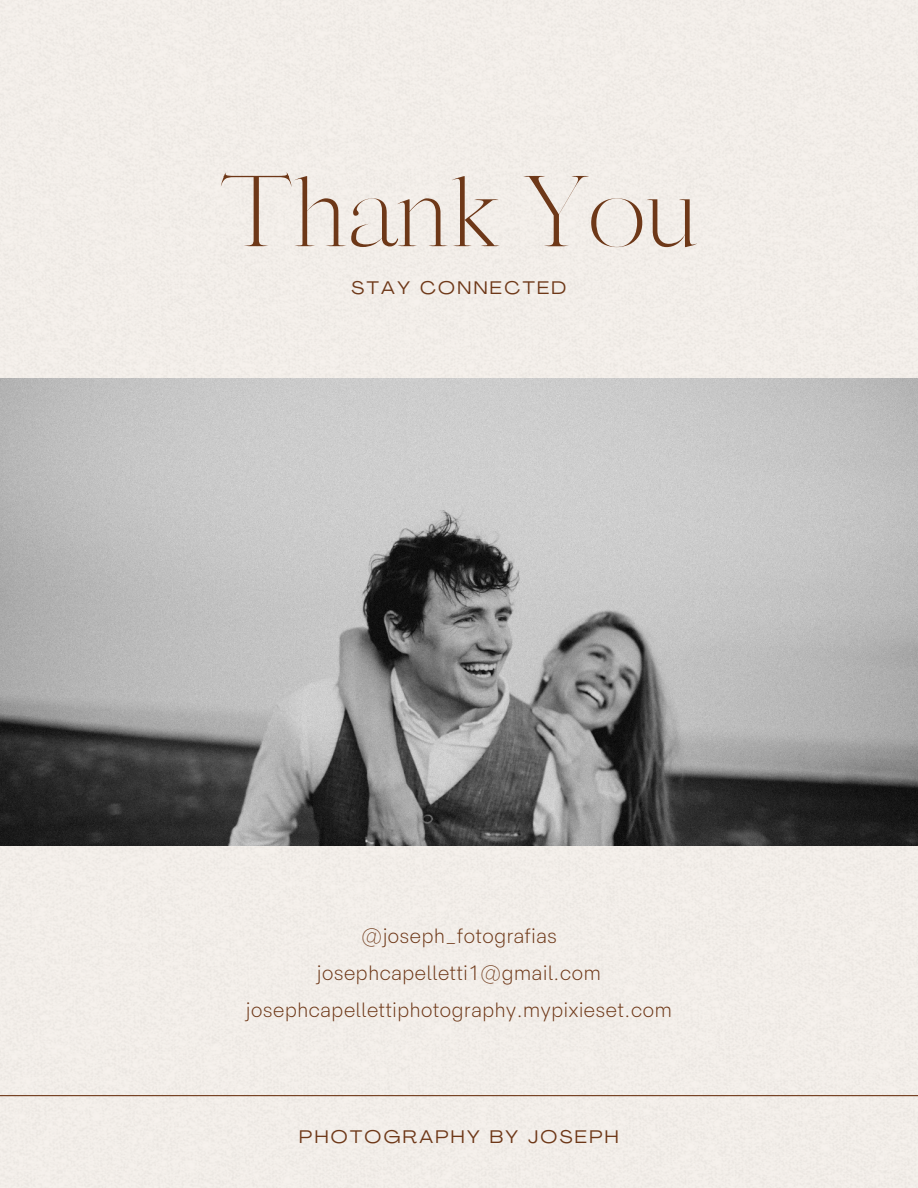
<style>
.page{position:relative;width:918px;height:1188px;background:#fff}
.page>*{position:absolute;margin:0;border:0;box-sizing:border-box;transform-origin:0 0}
.t1{font:300 96px "Sharis";letter-spacing:-.035em;color:#6e3818}
.t2{font:300 21px "HK Sentiments";color:#6e3818}
.t3{font:expanded 18px "Agrandir";letter-spacing:.135em;color:#6e3818}
</style>
<div class="page">
<img style="left:0;top:379px;width:918px;height:467px">
<hr style="left:0;top:1095px;width:918px;height:1px;background:#6e3818">
<p class="t1" style="left:219px;top:155px;width:482px">Thank You</p>
<p class="t3" style="left:352px;top:281px;width:216px">STAY CONNECTED</p>
<p class="t2" style="left:361px;top:924px;width:198px">@joseph_fotografias</p>
<p class="t2" style="left:317px;top:961px;width:286px">josephcapelletti1@gmail.com</p>
<p class="t2" style="left:246px;top:998px;width:428px">josephcapellettiphotography.mypixieset.com</p>
<p class="t3" style="left:299px;top:1129px;width:321px">PHOTOGRAPHY BY JOSEPH</p>
</div>
